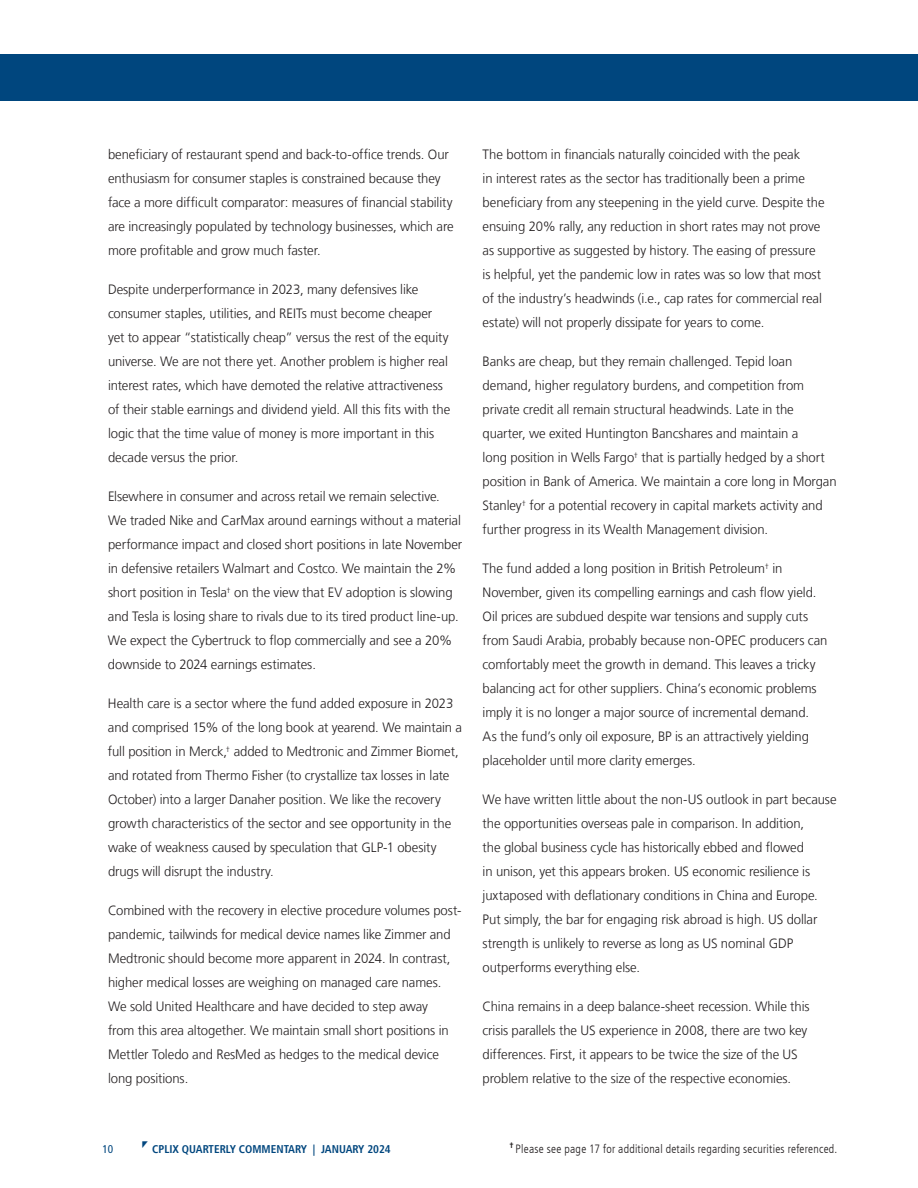
<style>
.page{position:relative;width:918px;height:1188px;background:#fff}
.page>*{position:absolute;margin:0;border:0;box-sizing:border-box;transform-origin:0 0}
.t1{font:300 13.5px/24px "Frutiger LT";letter-spacing:-.005em;color:#231f20}
.t2{font:300 condensed 12px "Frutiger LT";letter-spacing:.02em;color:#231f20}
.t3{font:700 condensed 11.25px "Frutiger LT";color:#00467e}
.t4{font:condensed 11.25px "Frutiger LT";color:#00467e}
</style>
<div class="page">
<div style="left:0;top:54px;width:918px;height:46px;background:#00467e"></div>
<p class="t1" style="left:108px;top:143px;width:347px">beneficiary of restaurant spend and back-to-office trends. Our enthusiasm for consumer staples is constrained because they face a more difficult comparator: measures of financial stability are increasingly populated by technology businesses, which are more profitable and grow much faster.</p>
<p class="t1" style="left:108px;top:278px;width:344px">Despite underperformance in 2023, many defensives like consumer staples, utilities, and REITs must become cheaper yet to appear “statistically cheap” versus the rest of the equity universe. We are not there yet. Another problem is higher real interest rates, which have demoted the relative attractiveness of their stable earnings and dividend yield. All this fits with the logic that the time value of money is more important in this decade versus the prior.</p>
<p class="t1" style="left:108px;top:485px;width:356px">Elsewhere in consumer and across retail we remain selective.<br>We traded Nike and CarMax around earnings without a material performance impact and closed short positions in late November in defensive retailers Walmart and Costco. We maintain the 2% short position in Tesla<sup>†</sup> on the view that EV adoption is slowing and Tesla is losing share to rivals due to its tired product line-up.<br>We expect the Cybertruck to flop commercially and see a 20% downside to 2024 earnings estimates.</p>
<p class="t1" style="left:108px;top:692px;width:356px">Health care is a sector where the fund added exposure in 2023 and comprised 15% of the long book at yearend. We maintain a full position in Merck,<sup>†</sup> added to Medtronic and Zimmer Biomet, and rotated from Thermo Fisher (to crystallize tax losses in late October) into a larger Danaher position. We like the recovery growth characteristics of the sector and see opportunity in the wake of weakness caused by speculation that GLP-1 obesity drugs will disrupt the industry.</p>
<p class="t1" style="left:108px;top:899px;width:355px">Combined with the recovery in elective procedure volumes post&shy;pandemic, tailwinds for medical device names like Zimmer and Medtronic should become more apparent in 2024. In contrast, higher medical losses are weighing on managed care names.<br>We sold United Healthcare and have decided to step away<br>from this area altogether. We maintain small short positions in Mettler Toledo and ResMed as hedges to the medical device long positions.</p>
<p class="t1" style="left:483px;top:143px;width:344px">The bottom in financials naturally coincided with the peak<br>in interest rates as the sector has traditionally been a prime beneficiary from any steepening in the yield curve. Despite the ensuing 20% rally, any reduction in short rates may not prove as supportive as suggested by history. The easing of pressure is helpful, yet the pandemic low in rates was so low that most of the industry’s headwinds (i.e., cap rates for commercial real estate) will not properly dissipate for years to come.</p>
<p class="t1" style="left:483px;top:350px;width:356px">Banks are cheap, but they remain challenged. Tepid loan demand, higher regulatory burdens, and competition from private credit all remain structural headwinds. Late in the quarter, we exited Huntington Bancshares and maintain a<br>long position in Wells Fargo<sup>†</sup> that is partially hedged by a short position in Bank of America. We maintain a core long in Morgan Stanley<sup>†</sup> for a potential recovery in capital markets activity and further progress in its Wealth Management division.</p>
<p class="t1" style="left:483px;top:557px;width:346px">The fund added a long position in British Petroleum<sup>†</sup> in November, given its compelling earnings and cash flow yield.<br>Oil prices are subdued despite war tensions and supply cuts from Saudi Arabia, probably because non-OPEC producers can comfortably meet the growth in demand. This leaves a tricky balancing act for other suppliers. China’s economic problems imply it is no longer a major source of incremental demand.<br>As the fund’s only oil exposure, BP is an attractively yielding placeholder until more clarity emerges.</p>
<p class="t1" style="left:483px;top:788px;width:355px">We have written little about the non-US outlook in part because the opportunities overseas pale in comparison. In addition,<br>the global business cycle has historically ebbed and flowed<br>in unison, yet this appears broken. US economic resilience is juxtaposed with deflationary conditions in China and Europe.<br>Put simply, the bar for engaging risk abroad is high. US dollar strength is unlikely to reverse as long as US nominal GDP outperforms everything else.</p>
<p class="t1" style="left:483px;top:995px;width:328px">China remains in a deep balance-sheet recession. While this crisis parallels the US experience in 2008, there are two key differences. First, it appears to be twice the size of the US problem relative to the size of the respective economies.</p>
<p class="t4" style="left:103px;top:1142px;width:12px">10</p>
<p class="t3" style="left:152px;top:1142px;width:240px">CPLIX QUARTERLY COMMENTARY | JANUARY 2024</p>
<p class="t2" style="left:510px;top:1142px;width:329px"><sup>†</sup> Please see page 17 for additional details regarding securities referenced.</p>
</div>
